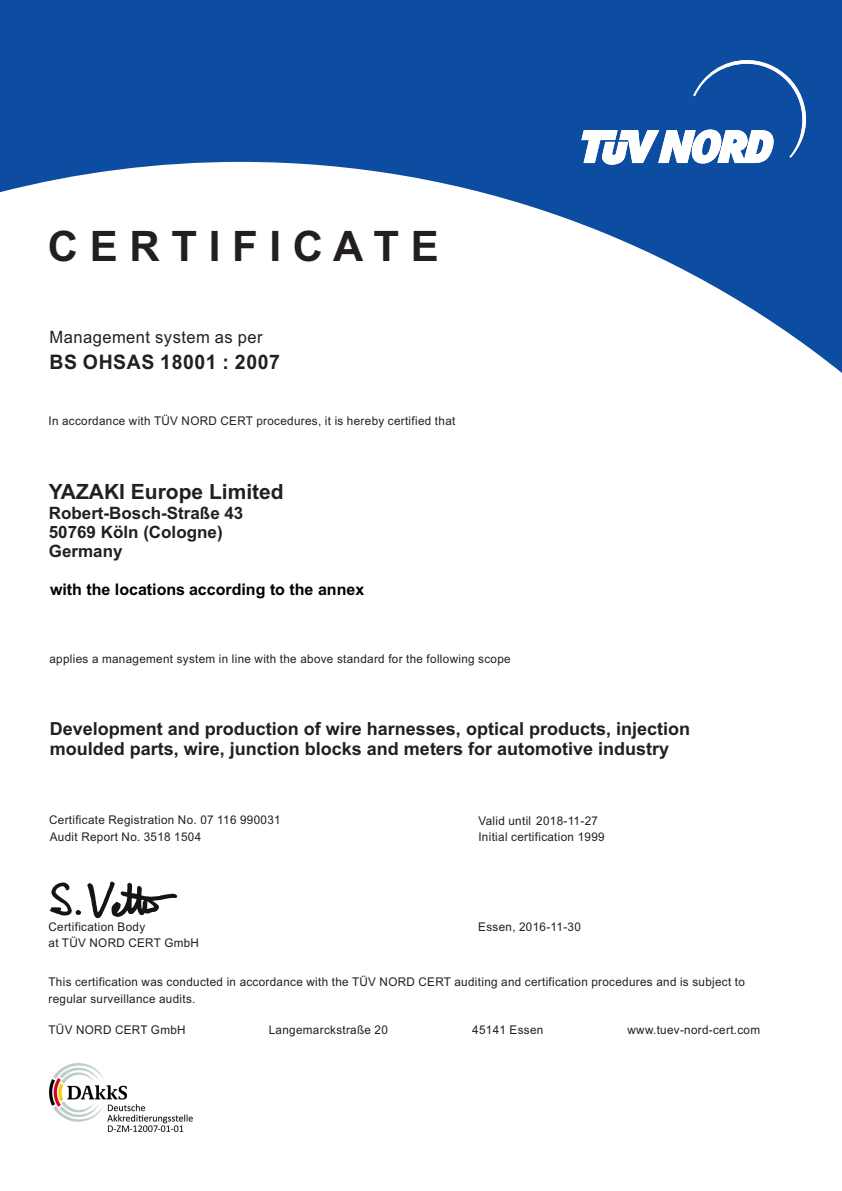
<style>
.page{position:relative;width:842px;height:1191px;background:#fff}
.page>*{position:absolute;margin:0;border:0;box-sizing:border-box;transform-origin:0 0}
.t1{font:700 42px "Arial";color:#231f20}
.t2{font:700 21px "Arial";color:#231f20}
.t3{font:700 20px "Arial";letter-spacing:.03em;color:#231f20}
.t4{font:700 18px/20.1px "Arial";color:#231f20}
.t5{font:700 17px/19px "Arial";color:#231f20}
.t6{font:17px "Arial";letter-spacing:.03em;color:#231f20}
.t7{font:700 16px "Arial";color:#000}
.t8{font:12px/16.1px "Arial";letter-spacing:.03em;color:#231f20}
</style>
<div class="page">
<img style="left:49px;top:1063px;width:144px;height:69px">
<img style="left:49px;top:881px;width:129px;height:37px">
<svg style="left:0;top:0;width:842px;height:373px;fill:#0d4da1"></svg>
<svg style="left:581px;top:60px;width:225px;height:105px"></svg>
<h1 class="t1" style="left:48px;top:230px;width:393px">C E R T I F I C A T E</h1>
<h3 class="t6" style="left:49px;top:331px;width:215px">Management system as per</h3>
<h3 class="t3" style="left:49px;top:354px;width:232px">BS OHSAS 18001 : 2007</h3>
<p class="t8" style="left:48px;top:413px;width:408px">In accordance with TÜV NORD CERT procedures, it is hereby certified that</p>
<h2 class="t2" style="left:49px;top:483px;width:236px">YAZAKI Europe Limited</h2>
<h3 class="t5" style="left:49px;top:504px;width:196px">Robert-Bosch-Straße 43<br>50769 Köln (Cologne)<br>Germany</h3>
<h3 class="t7" style="left:50px;top:583px;width:316px">with the locations according to the annex</h3>
<p class="t8" style="left:49px;top:652px;width:463px">applies a management system in line with the above standard for the following scope</p>
<h3 class="t4" style="left:50px;top:720px;width:642px">Development and production of wire harnesses, optical products, injection moulded parts, wire, junction blocks and meters for automotive industry</h3>
<p class="t8" style="left:49px;top:813px;width:233px">Certificate Registration No. 07 116 990031<br>Audit Report No. 3518 1504</p>
<p class="t8" style="left:478px;top:814px;width:121px">Valid until 2018-11-27</p>
<p class="t8" style="left:478px;top:829px;width:128px">Initial certification 1999</p>
<p class="t8" style="left:49px;top:920px;width:98px">Certification Body</p>
<p class="t8" style="left:478px;top:920px;width:104px">Essen, 2016-11-30</p>
<p class="t8" style="left:49px;top:936px;width:152px">at TÜV NORD CERT GmbH</p>
<p class="t8" style="left:49px;top:975px;width:698px">This certification was conducted in accordance with the TÜV NORD CERT auditing and certification procedures and is subject to regular surveillance audits.</p>
<p class="t8" style="left:49px;top:1022px;width:139px">TÜV NORD CERT GmbH</p>
<p class="t8" style="left:269px;top:1022px;width:121px">Langemarckstraße 20</p>
<p class="t8" style="left:472px;top:1022px;width:73px">45141 Essen</p>
<p class="t8" style="left:627px;top:1022px;width:134px">www.tuev-nord-cert.com</p>
</div>
